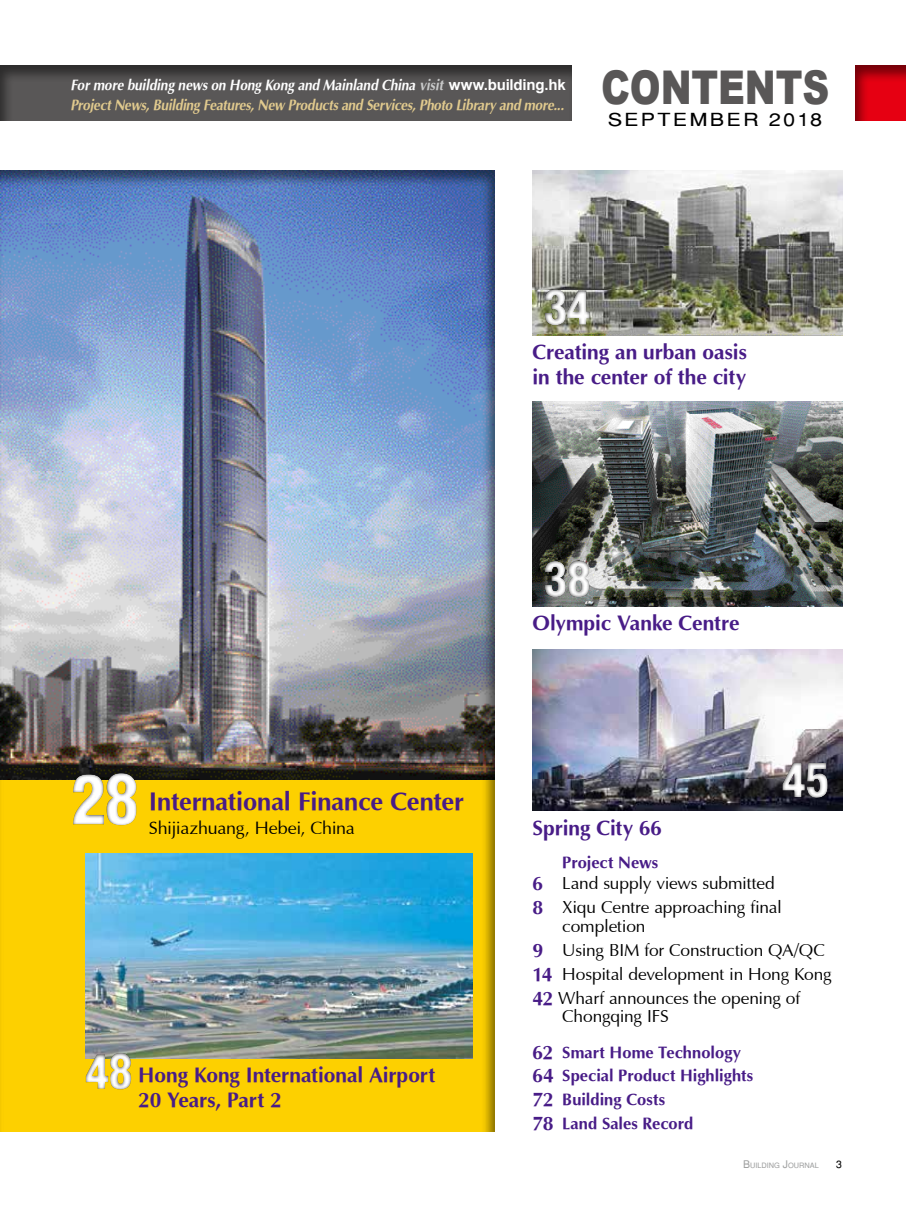
<style>
.page{position:relative;width:906px;height:1212px;background:#fff}
.page>*{position:absolute;margin:0;border:0;box-sizing:border-box;transform-origin:0 0}
.t1{font:75px "Helvetica Condensed Black Se";color:#fff}
.t2{font:52.5px "Helvetica Condensed Black Se";color:#fff}
.t3{font:900 46.5px "Arial";letter-spacing:-.005em;color:#595757;scale:.8 1}
.t4{font:700 25.5px "Optimum";letter-spacing:-.01em;color:#481c87}
.t5{font:700 21px/25.2px "Optimum";letter-spacing:-.005em;color:#481c87}
.t6{font:18px "Optimum";letter-spacing:-.02em;color:#000}
.t7{font:18px "Helvetica";letter-spacing:.1em;color:#000;scale:1.2 1}
.t8{font:17.4px/24.2px "Optimum";letter-spacing:-.015em;color:#000}
.t9{font:700 16.5px/23.7px "Optimum";color:#481c87}
.t10{font:italic 700 15px/20px "Optimum";letter-spacing:-.015em;color:#e1ca8e;scale:.9 1}
.t11{font:10.5px "Helvetica";color:#000}
.t12{font:7.35px "Helvetica";color:#9fa0a0}
.s1{color:#fff}
.s2{color:#c9caca}
.s3{font-family:"Arial";font-style:normal;color:#fff}
.s4{font-weight:700;font-size:19.5px;color:#481c87}
.s5{font-size:19.5px}
.s6{font-size:10.5px}
</style>
<div class="page">
<div style="left:0;top:65px;width:573px;height:58px;background:#000;opacity:.5"></div>
<div style="left:854px;top:65px;width:52px;height:58px;background:#000;opacity:.5"></div>
<img style="left:532px;top:170px;width:310px;height:166px">
<img style="left:532px;top:401px;width:310px;height:206px">
<div style="left:538px;top:544px;width:93px;height:66px;background:#000;opacity:.8"></div>
<div style="left:538px;top:272px;width:93px;height:66px;background:#000;opacity:.8"></div>
<img style="left:532px;top:650px;width:310px;height:160px">
<div style="left:776px;top:745px;width:93px;height:65px;background:#000;opacity:.8"></div>
<div style="left:0;top:169px;width:496px;height:964px;background:#000;opacity:.5"></div>
<div style="left:65px;top:749px;width:130px;height:92px;background:#000;opacity:.8"></div>
<img style="left:85px;top:854px;width:387px;height:205px">
<div style="left:80px;top:1036px;width:93px;height:66px;background:#000;opacity:.8"></div>
<p class="t10" style="left:70px;top:75px;width:552px"><span class="s1">For more building news on Hong Kong and Mainland China</span> <span class="s2">visit</span> <span class="s3">www.building.hk<br></span>Project News, Building Features, New Products and Services, Photo Library and more...</p>
<h3 class="t3" style="left:601px;top:53px;width:287px">CONTENTS</h3>
<p class="t7" style="left:607px;top:109px;width:180px">SEPTEMBER 2018</p>
<h2 class="t2" style="left:544px;top:286px;width:48px">34</h2>
<p class="t5" style="left:532px;top:339px;width:216px">Creating an urban oasis in the center of the city</p>
<h2 class="t2" style="left:544px;top:558px;width:48px">38</h2>
<h1 class="t1" style="left:72px;top:769px;width:68px">28</h1>
<h3 class="t4" style="left:149px;top:785px;width:317px">International Finance Center</h3>
<p class="t6" style="left:149px;top:817px;width:208px">Shijiazhuang, Hebei, China</p>
<h2 class="t2" style="left:86px;top:1050px;width:48px">48</h2>
<p class="t5" style="left:138px;top:1062px;width:299px">Hong Kong International Airport<br>20 Years, Part 2</p>
<p class="t5" style="left:532px;top:610px;width:208px">Olympic Vanke Centre</p>
<p class="t5" style="left:532px;top:815px;width:131px">Spring City 66</p>
<h2 class="t2" style="left:782px;top:758px;width:48px">45</h2>
<p class="t9" style="left:562px;top:850px;width:98px">Project News</p>
<p class="t8" style="left:532px;top:872px;width:251px;line-height:23.7px"><span class="s4">6</span> Land supply views submitted<br><span class="s4">8</span> Xiqu Centre approaching final</p>
<p class="t8" style="left:532px;top:914px;width:301px;text-indent:30px">completion<br><span class="s4">9</span> Using BIM for Construction QA/QC<br><span class="s4">14</span> Hospital development in Hong Kong<br><span class="s4">42</span> Wharf announces the opening of</p>
<p class="t8" style="left:562px;top:1004px;width:108px">Chongqing IFS</p>
<p class="t9" style="left:532px;top:1040px;width:222px"><span class="s5">62</span> Smart Home Technology<br><span class="s5">64</span> Special Product Highlights<br><span class="s5">72</span> Building Costs<br><span class="s5">78</span> Land Sales Record</p>
<p class="t12" style="left:743px;top:1161px;width:77px"><span class="s6">B</span>UILDING <span class="s6">J</span>OURNAL</p>
<p class="t11" style="left:836px;top:1158px;width:7px">3</p>
</div>
